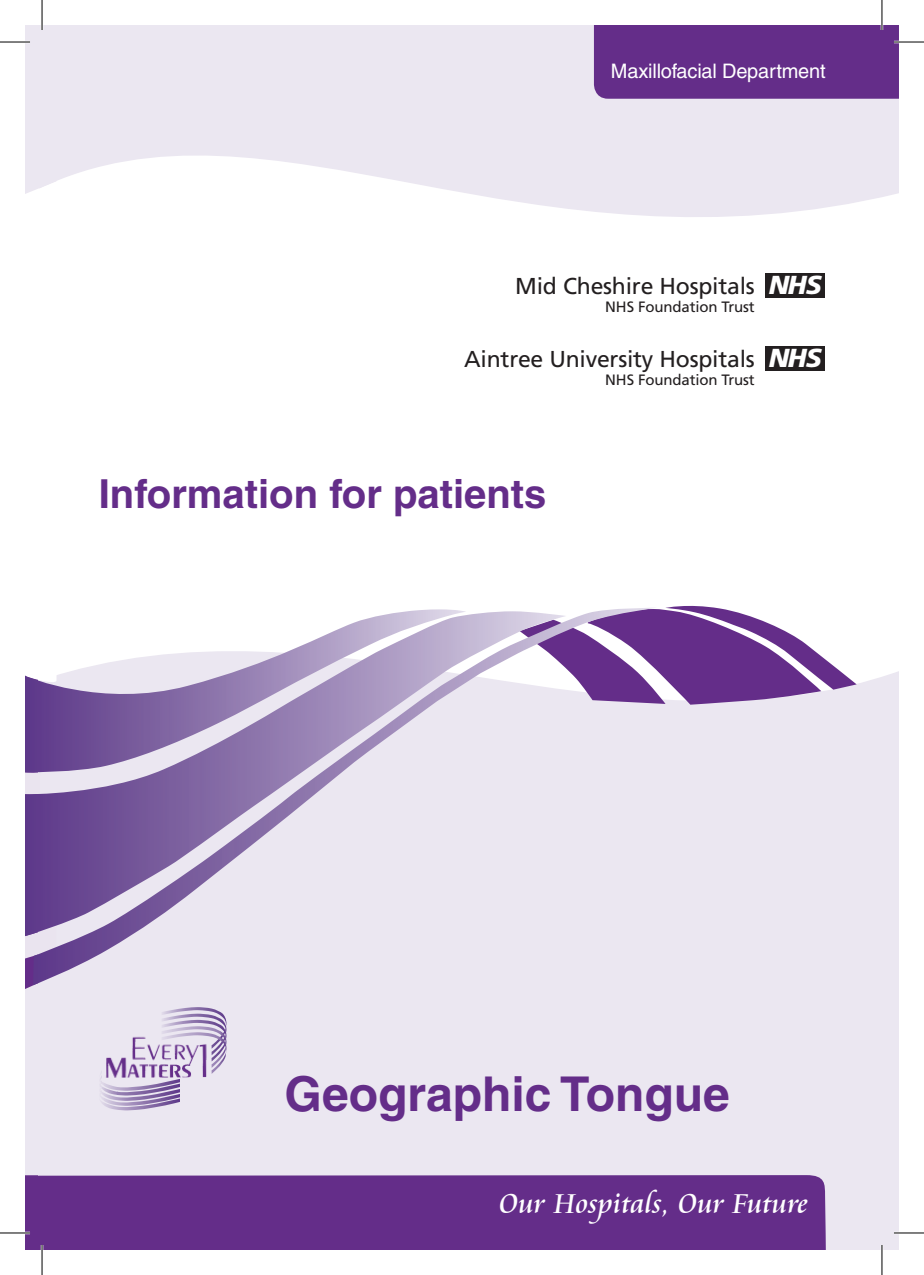
<style>
.page{position:relative;width:924px;height:1275px;background:#fff}
.page>*{position:absolute;margin:0;border:0;box-sizing:border-box;transform-origin:0 0}
.t1{font:700 48px "Helvetica";color:#642d89}
.t2{font:700 40px "Helvetica";color:#642d89}
.Main_Sub-Heading{font:30px "Cataneo BT";color:#fff}
.t3{font:italic 900 26px "Frutiger";letter-spacing:-.04em;color:#fff}
.t4{font:23px "Frutiger";letter-spacing:-.01em;color:#231f20}
.t5{font:20px "Helvetica";letter-spacing:-.01em;color:#fff}
.t6{font:15px "Frutiger";letter-spacing:-.01em;color:#231f20}
</style>
<div class="page">
<div style="left:60px;top:672px;width:838px;height:578px;background:#ebe7f1"></div>
<div style="left:25px;top:936px;width:35px;height:239px;background:#ebe7f1"></div>
<div style="left:25px;top:25px;width:14px;height:169px;background:#ebe7f1"></div>
<svg style="left:657px;top:605px;width:199px;height:99px"></svg>
<div style="left:25px;top:1175px;width:800px;height:75px;background:#642d89"></div>
<svg style="left:39px;top:25px;width:859px;height:259px;fill:#ebe7f1"></svg>
<svg style="left:33px;top:608px;width:624px;height:377px"></svg>
<svg style="left:98px;top:1007px;width:129px;height:103px"></svg>
<div style="left:765px;top:273px;width:59px;height:24px;background:#231f20"></div>
<div style="left:765px;top:346px;width:59px;height:24px;background:#231f20"></div>
<div style="left:593px;top:25px;width:305px;height:74px;background:#642d89"></div>
<hr style="left:0;top:41px;width:30px;height:2px;background:#fff">
<hr style="left:893px;top:41px;width:30px;height:2px;background:#fff">
<hr style="left:0;top:1231px;width:30px;height:3px;background:#fff">
<hr style="left:893px;top:1231px;width:30px;height:3px;background:#fff">
<hr style="left:41px;top:0;width:2px;height:30px;background:#fff">
<hr style="left:41px;top:1245px;width:2px;height:30px;background:#fff">
<hr style="left:880px;top:0;width:2px;height:30px;background:#fff">
<hr style="left:880px;top:1245px;width:2px;height:30px;background:#fff">
<hr style="left:0;top:42px;width:30px;height:1px;background:#000">
<hr style="left:893px;top:42px;width:30px;height:1px;background:#000">
<hr style="left:0;top:1232px;width:30px;height:1px;background:#000">
<hr style="left:893px;top:1232px;width:30px;height:1px;background:#000">
<hr style="left:42px;top:0;width:1px;height:30px;background:#000">
<hr style="left:42px;top:1245px;width:1px;height:30px;background:#000">
<hr style="left:881px;top:0;width:1px;height:30px;background:#000">
<hr style="left:881px;top:1245px;width:1px;height:30px;background:#000">
<p class="t5" style="left:610px;top:59px;width:216px">Maxillofacial Department</p>
<p class="t4" style="left:515px;top:272px;width:241px">Mid Cheshire Hospitals</p>
<p class="t6" style="left:605px;top:298px;width:151px">NHS Foundation Trust</p>
<p class="t4" style="left:464px;top:345px;width:292px">Aintree University Hospitals</p>
<p class="t6" style="left:605px;top:371px;width:151px">NHS Foundation Trust</p>
<p class="t3" style="left:768px;top:269px;width:54px">NHS</p>
<p class="t3" style="left:768px;top:342px;width:54px">NHS</p>
<p class="t2" style="left:99px;top:470px;width:449px">Information for patients</p>
<p class="t1" style="left:284px;top:1065px;width:446px">Geographic Tongue</p>
<p class="Main_Sub-Heading" style="left:499px;top:1184px;width:310px">Our Hospitals, Our Future</p>
</div>
